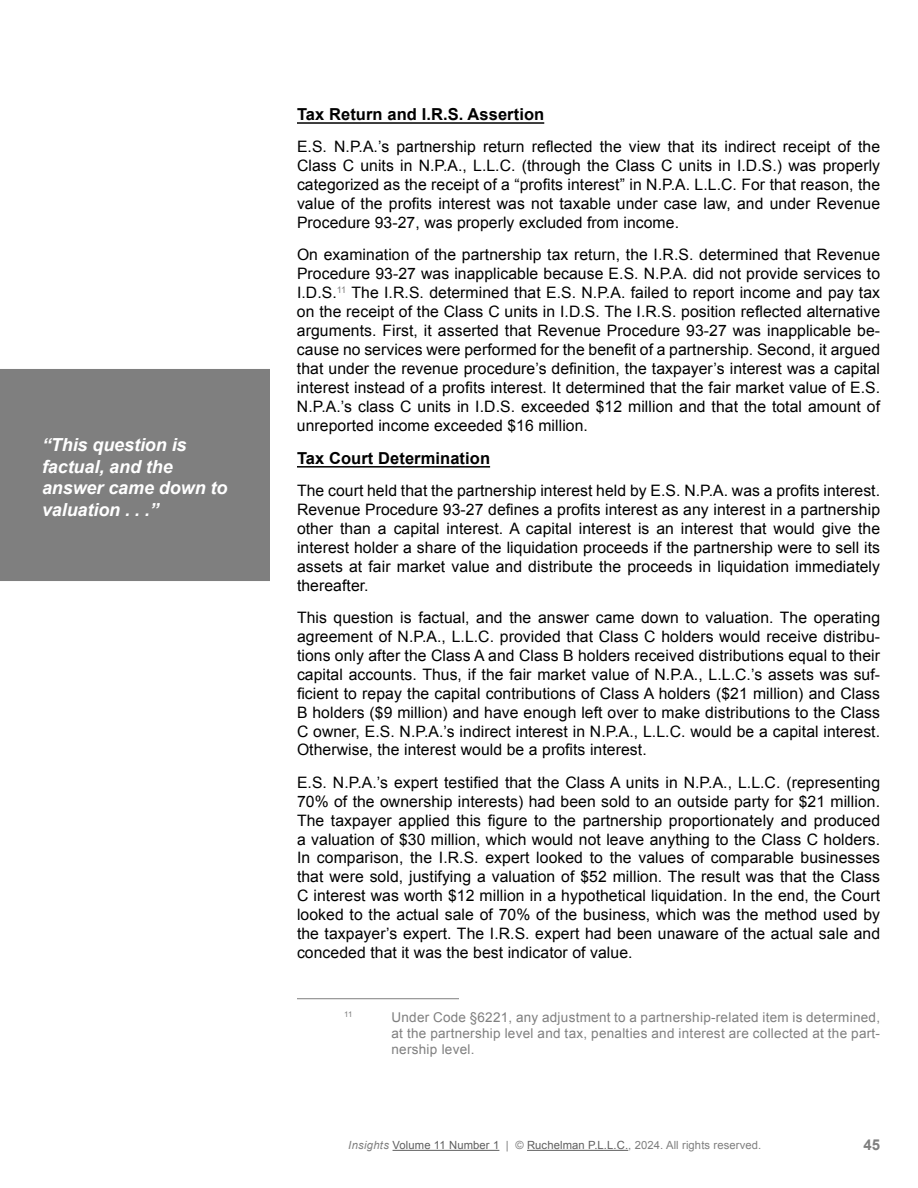
<style>
.page{position:relative;width:918px;height:1188px;background:#fff}
.page>*{position:absolute;margin:0;border:0;box-sizing:border-box;transform-origin:0 0}
.t1{font:italic 700 18px/21.6px "Arial";letter-spacing:-.005em;color:#fff}
.t2{font:700 16.5px "Arial";letter-spacing:.005em;color:#000}
.t3{font:15.75px/18.9px "Arial";letter-spacing:.005em;color:#000;text-align:justify}
.t4{font:700 15px "Arial";color:#7f7f7f}
.t5{font:13.5px/16.2px "Arial";letter-spacing:.02em;color:#7f7f7f;text-align:justify}
.t6{font:11.25px "Arial";letter-spacing:.01em;color:#5f5f5f}
.t7{font:7.8px "Arial";color:#7f7f7f}
.s1{font-style:italic;color:#7f7f7f}
.s2{color:#7f7f7f}
</style>
<div class="page">
<hr style="left:393px;top:1150px;width:106px;height:1px;background:#5f5f5f">
<hr style="left:527px;top:1150px;width:101px;height:1px;background:#5f5f5f">
<hr style="left:297px;top:122px;width:247px;height:2px;background:#000">
<hr style="left:297px;top:466px;width:193px;height:2px;background:#000">
<hr style="left:297px;top:998px;width:162px;height:1px;background:#7f7f7f">
<div style="left:0;top:369px;width:270px;height:212px;background:#7f7f7f"></div>
<p class="t1" style="left:42px;top:435px;width:187px">“This question is factual, and the answer came down to valuation . . .”</p>
<p class="t2" style="left:297px;top:103px;width:249px">Tax Return and I.R.S. Assertion</p>
<p class="t3" style="left:297px;top:138px;width:585px">E.S. N.P.A.’s partnership return reflected the view that its indirect receipt of the Class C units in N.P.A., L.L.C. (through the Class C units in I.D.S.) was properly categorized as the receipt of a “profits interest” in N.P.A. L.L.C. For that reason, the value of the profits interest was not taxable under case law, and under Revenue Procedure 93-27, was properly excluded from income.</p>
<p class="t3" style="left:297px;top:246px;width:585px">On examination of the partnership tax return, the I.R.S. determined that Revenue Procedure 93-27 was inapplicable because E.S. N.P.A. did not provide services to I.D.S.<sup>11</sup> The I.R.S. determined that E.S. N.P.A. failed to report income and pay tax on the receipt of the Class C units in I.D.S. The I.R.S. position reflected alternative arguments. First, it asserted that Revenue Procedure 93-27 was inapplicable be&shy;cause no services were performed for the benefit of a partnership. Second, it argued that under the revenue procedure’s definition, the taxpayer’s interest was a capital interest instead of a profits interest. It determined that the fair market value of E.S.<br>N.P.A.’s class C units in I.D.S. exceeded $12 million and that the total amount of unreported income exceeded $16 million.</p>
<p class="t2" style="left:297px;top:447px;width:195px">Tax Court Determination</p>
<p class="t3" style="left:297px;top:481px;width:585px">The court held that the partnership interest held by E.S. N.P.A. was a profits interest.<br>Revenue Procedure 93-27 defines a profits interest as any interest in a partnership other than a capital interest. A capital interest is an interest that would give the interest holder a share of the liquidation proceeds if the partnership were to sell its assets at fair market value and distribute the proceeds in liquidation immediately thereafter.</p>
<p class="t3" style="left:297px;top:608px;width:585px">This question is factual, and the answer came down to valuation. The operating agreement of N.P.A., L.L.C. provided that Class C holders would receive distribu&shy;tions only after the Class A and Class B holders received distributions equal to their capital accounts. Thus, if the fair market value of N.P.A., L.L.C.’s assets was suf&shy;ficient to repay the capital contributions of Class A holders ($21 million) and Class B holders ($9 million) and have enough left over to make distributions to the Class C owner, E.S. N.P.A.’s indirect interest in N.P.A., L.L.C. would be a capital interest.<br>Otherwise, the interest would be a profits interest.</p>
<p class="t3" style="left:297px;top:773px;width:585px">E.S. N.P.A.’s expert testified that the Class A units in N.P.A., L.L.C. (representing 70% of the ownership interests) had been sold to an outside party for $21 million.<br>The taxpayer applied this figure to the partnership proportionately and produced a valuation of $30 million, which would not leave anything to the Class C holders.<br>In comparison, the I.R.S. expert looked to the values of comparable businesses that were sold, justifying a valuation of $52 million. The result was that the Class C interest was worth $12 million in a hypothetical liquidation. In the end, the Court looked to the actual sale of 70% of the business, which was the method used by the taxpayer’s expert. The I.R.S. expert had been unaware of the actual sale and conceded that it was the best indicator of value.</p>
<p class="t7" style="left:344px;top:1009px;width:10px">11</p>
<p class="t5" style="left:391px;top:1009px;width:490px">Under Code §6221, any adjustment to a partnership-related item is determined, at the partnership level and tax, penalties and interest are collected at the part&shy;nership level.</p>
<p class="t6" style="left:348px;top:1138px;width:415px"><span class="s1">Insights</span> Volume 11 Number 1 <span class="s2">| ©</span> Ruchelman P.L.L.C.<span class="s2">, 2024. All rights reserved.</span></p>
<p class="t4" style="left:863px;top:1135px;width:18px">45</p>
</div>
